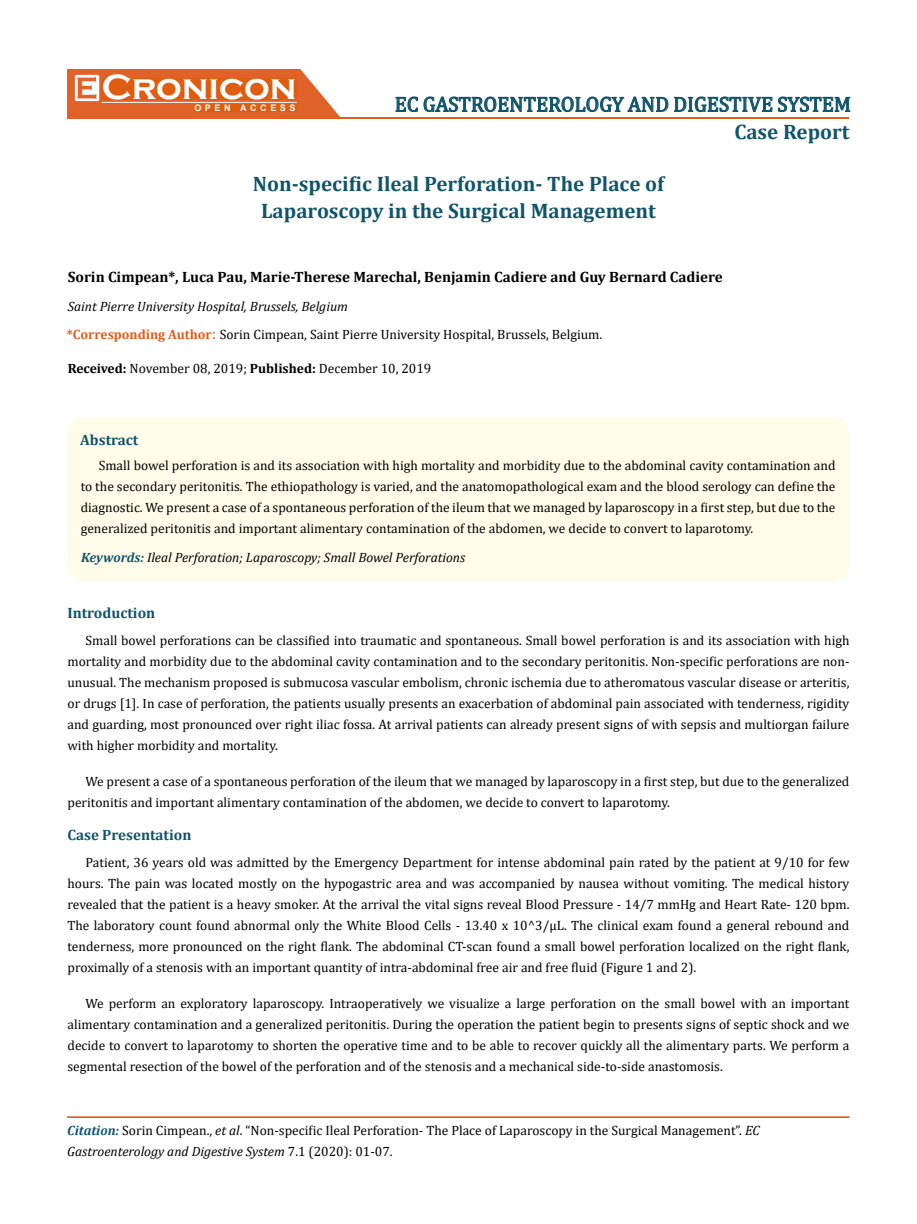
<style>
.page{position:relative;width:917px;height:1224px;background:#fff}
.page>*{position:absolute;margin:0;border:0;box-sizing:border-box;transform-origin:0 0}
.t1{font:700 36px "Copperplate Gothic";color:#fff}
.t2{font:700 21px/27px "Cambria";color:#0e546a;text-align:center}
.t3{font:21px "Cambria";color:#0e546a}
.t4{font:700 15px "Cambria";color:#000}
.t5{font:700 15px "Cambria";color:#0e546a}
.t6{font:13.5px/21px "Cambria";color:#000;text-align:justify}
.t7{font:italic 13.5px "Cambria";color:#000}
.t8{font:700 9px "Arial";letter-spacing:.4em;color:#fff}
.s1{font-weight:700;color:#e05d1a}
.s2{font-size:16.5px;color:#e05d1a}
.s3{font-weight:700}
.s4{font-weight:700;color:#0e546a}
.s5{font-weight:700;font-style:italic;color:#0e546a}
.s6{font-style:italic}
</style>
<div class="page">
<div style="left:67px;top:70px;width:290px;height:49px;background:#e06228"></div>
<img style="left:75px;top:75px;width:24px;height:26px">
<div style="left:102px;top:79px;width:195px;height:21px;background:#df5d11"></div>
<div style="left:194px;top:105px;width:103px;height:7px;background:#df5d11"></div>
<svg style="left:300px;top:69px;width:550px;height:49px"></svg>
<hr style="left:102px;top:102px;width:194px;height:1px;background:#fff">
<hr style="left:279px;top:118px;width:569px;height:1px;background:#e05d1a">
<div style="left:67px;top:417px;width:782px;height:164px;background:#fffde9;border-radius:18px"></div>
<div style="left:67px;top:1117px;width:782px;height:1px;border:1px solid #e05d1a"></div>
<h1 class="t1" style="left:102px;top:68px;width:196px">Cronicon</h1>
<p class="t8" style="left:194px;top:102px;width:103px">OPEN ACCESS</p>
<h2 class="t3" style="left:394px;top:92px;width:458px">EC GASTROENTEROLOGY AND DIGESTIVE SYSTEM</h2>
<h2 class="t2" style="left:734px;top:117px;width:117px">Case Report</h2>
<h2 class="t2" style="left:253px;top:169px;width:412px">Non-specific Ileal Perforation- The Place of<br>Laparoscopy in the Surgical Management</h2>
<p class="t4" style="left:68px;top:266px;width:656px">Sorin Cimpean*, Luca Pau, Marie-Therese Marechal, Benjamin Cadiere and Guy Bernard Cadiere</p>
<p class="t7" style="left:68px;top:297px;width:282px">Saint Pierre University Hospital, Brussels, Belgium</p>
<p class="t6" style="left:67px;top:324px;width:537px"><span class="s1">*Corresponding Author</span><span class="s2">:</span> Sorin Cimpean, Saint Pierre University Hospital, Brussels, Belgium.</p>
<p class="t6" style="left:68px;top:358px;width:365px"><span class="s3">Received:</span> November 08, 2019; <span class="s3">Published:</span> December 10, 2019</p>
<p class="t5" style="left:80px;top:429px;width:60px">Abstract</p>
<p class="t6" style="left:81px;top:454px;width:756px;text-indent:18px">Small bowel perforation is and its association with high mortality and morbidity due to the abdominal cavity contamination and to the secondary peritonitis. The ethiopathology is varied, and the anatomopathological exam and the blood serology can define the diagnostic. We present a case of a spontaneous perforation of the ileum that we managed by laparoscopy in a first step, but due to the generalized peritonitis and important alimentary contamination of the abdomen, we decide to convert to laparotomy.</p>
<p class="t7" style="left:81px;top:548px;width:386px"><span class="s4">Keywords:</span> Ileal Perforation; Laparoscopy; Small Bowel Perforations</p>
<p class="t5" style="left:67px;top:602px;width:89px">Introduction</p>
<p class="t6" style="left:67px;top:630px;width:783px;text-indent:18px">Small bowel perforations can be classified into traumatic and spontaneous. Small bowel perforation is and its association with high mortality and morbidity due to the abdominal cavity contamination and to the secondary peritonitis. Non-specific perforations are non&shy;unusual. The mechanism proposed is submucosa vascular embolism, chronic ischemia due to atheromatous vascular disease or arteritis, or drugs [1]. In case of perforation, the patients usually presents an exacerbation of abdominal pain associated with tenderness, rigidity and guarding, most pronounced over right iliac fossa. At arrival patients can already present signs of with sepsis and multiorgan failure with higher morbidity and mortality.</p>
<p class="t6" style="left:67px;top:771px;width:783px;text-indent:18px">We present a case of a spontaneous perforation of the ileum that we managed by laparoscopy in a first step, but due to the generalized peritonitis and important alimentary contamination of the abdomen, we decide to convert to laparotomy.</p>
<p class="t5" style="left:67px;top:824px;width:125px">Case Presentation</p>
<p class="t6" style="left:67px;top:852px;width:783px;text-indent:18px">Patient, 36 years old was admitted by the Emergency Department for intense abdominal pain rated by the patient at 9/10 for few hours. The pain was located mostly on the hypogastric area and was accompanied by nausea without vomiting. The medical history revealed that the patient is a heavy smoker. At the arrival the vital signs reveal Blood Pressure - 14/7 mmHg and Heart Rate- 120 bpm.<br>The laboratory count found abnormal only the White Blood Cells - 13.40 x 10^3/μL. The clinical exam found a general rebound and tenderness, more pronounced on the right flank. The abdominal CT-scan found a small bowel perforation localized on the right flank, proximally of a stenosis with an important quantity of intra-abdominal free air and free fluid (Figure 1 and 2).</p>
<p class="t6" style="left:67px;top:993px;width:783px;text-indent:18px">We perform an exploratory laparoscopy. Intraoperatively we visualize a large perforation on the small bowel with an important alimentary contamination and a generalized peritonitis. During the operation the patient begin to presents signs of septic shock and we decide to convert to laparotomy to shorten the operative time and to be able to recover quickly all the alimentary parts. We perform a segmental resection of the bowel of the perforation and of the stenosis and a mechanical side-to-side anastomosis.</p>
<p class="t6" style="left:67px;top:1120px;width:694px"><span class="s5">Citation:</span> Sorin Cimpean., <span class="s6">et al</span>. “Non-specific Ileal Perforation- The Place of Laparoscopy in the Surgical Management”. <span class="s6">EC<br>Gastroenterology and Digestive System</span> 7.1 (2020): 01-07.</p>
</div>
